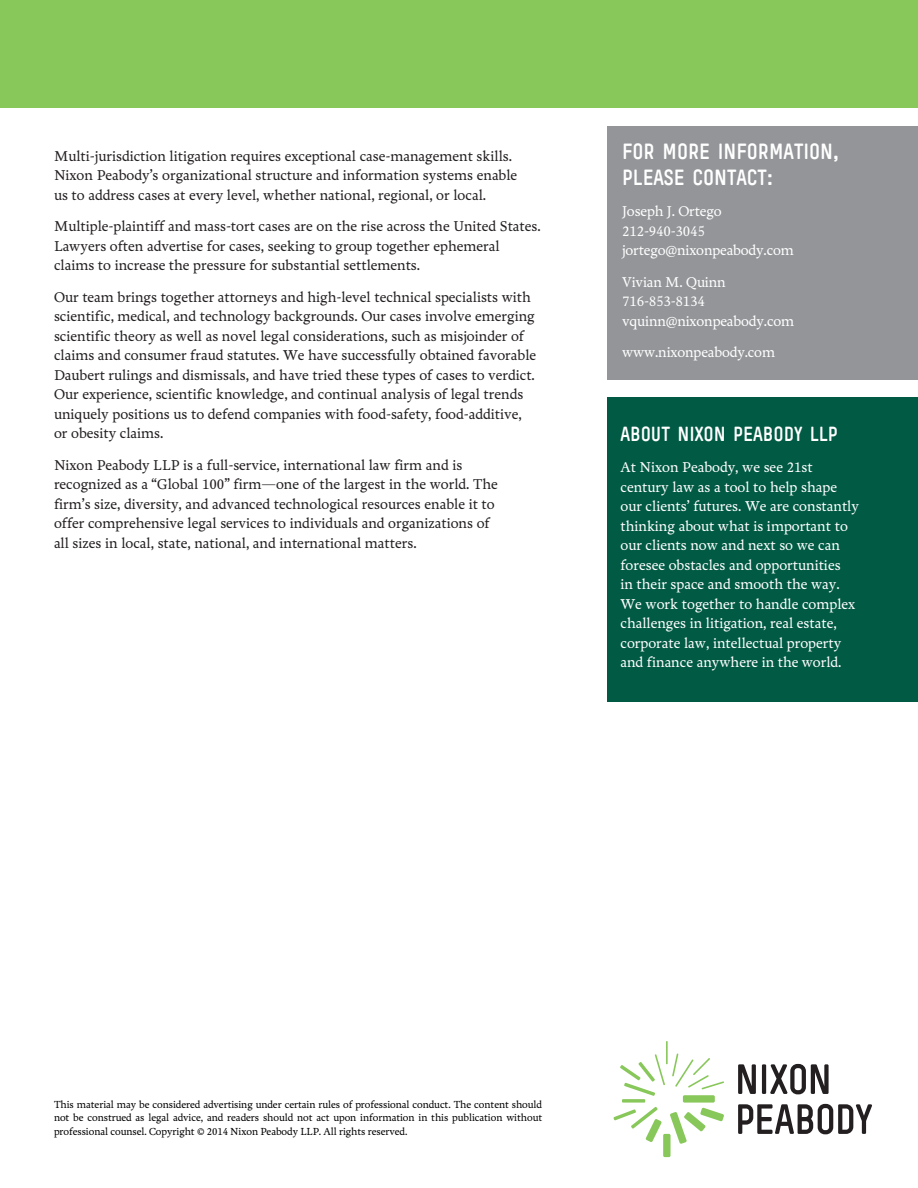
<style>
.page{position:relative;width:918px;height:1188px;background:#fff}
.page>*{position:absolute;margin:0;border:0;box-sizing:border-box;transform-origin:0 0}
.t1{font:21px/25.5px "NP Simple TT Bold";color:#fff}
.t2{font:19.5px "NP Simple TT Bold";color:#fff}
.t3{font:14.7px/19.5px "Freya";color:#231f20}
.t4{font:14.7px/19.5px "Freya";color:#fff}
.t5{font:10.5px/13.5px "Freya";letter-spacing:-.005em;color:#010101;text-align:justify}
</style>
<div class="page">
<svg style="left:613px;top:1107px;width:49px;height:35px"></svg>
<svg style="left:670px;top:1108px;width:54px;height:36px"></svg>
<div style="left:683px;top:1095px;width:32px;height:8px;background:#88c75a;border-radius:2px"></div>
<svg style="left:622px;top:1099px;width:23px;height:4px"></svg>
<svg style="left:672px;top:1053px;width:52px;height:36px"></svg>
<div style="left:663px;top:1134px;width:8px;height:23px;background:#88c75a;border-radius:2px"></div>
<hr style="left:666px;top:1041px;width:2px;height:23px;background:#88c75a">
<svg style="left:620px;top:1054px;width:45px;height:42px"></svg>
<svg style="left:738px;top:1064px;width:18px;height:30px"></svg>
<svg style="left:770px;top:1064px;width:59px;height:30px"></svg>
<hr style="left:762px;top:1064px;width:4px;height:30px;background:#231f20">
<svg style="left:738px;top:1104px;width:134px;height:30px"></svg>
<div style="left:0;top:0;width:918px;height:108px;background:#88c75a"></div>
<div style="left:607px;top:126px;width:311px;height:253px;background:#939598"></div>
<div style="left:607px;top:397px;width:311px;height:305px;background:#005a44"></div>
<p class="t3" style="left:54px;top:147px;width:465px">Multi-jurisdiction litigation requires exceptional case-management skills.<br>Nixon Peabody’s organizational structure and information systems enable us to address cases at every level, whether national, regional, or local.</p>
<p class="t3" style="left:54px;top:217px;width:488px">Multiple-plaintiff and mass-tort cases are on the rise across the United States.<br>Lawyers often advertise for cases, seeking to group together ephemeral claims to increase the pressure for substantial settlements.</p>
<p class="t3" style="left:54px;top:288px;width:484px">Our team brings together attorneys and high-level technical specialists with scientific, medical, and technology backgrounds. Our cases involve emerging scientific theory as well as novel legal considerations, such as misjoinder of claims and consumer fraud statutes. We have successfully obtained favorable Daubert rulings and dismissals, and have tried these types of cases to verdict.<br>Our experience, scientific knowledge, and continual analysis of legal trends uniquely positions us to defend companies with food-safety, food-additive, or obesity claims.</p>
<p class="t3" style="left:54px;top:456px;width:445px">Nixon Peabody LLP is a full-service, international law firm and is recognized as a “Global 100” firm—one of the largest in the world. The firm’s size, diversity, and advanced technological resources enable it to offer comprehensive legal services to individuals and organizations of all sizes in local, state, national, and international matters.</p>
<h1 class="t1" style="left:622px;top:138px;width:218px">FOR MORE INFORMATION,<br>PLEASE CONTACT:</h1>
<p class="t4" style="left:622px;top:202px;width:173px">Joseph J. Ortego<br>212-940-3045 jortego@nixonpeabody.com</p>
<p class="t4" style="left:622px;top:273px;width:174px">Vivian M. Quinn<br>716-853-8134 vquinn@nixonpeabody.com</p>
<p class="t4" style="left:622px;top:343px;width:154px">www.nixonpeabody.com</p>
<h2 class="t2" style="left:620px;top:421px;width:219px">ABOUT NIXON PEABODY LLP</h2>
<p class="t4" style="left:620px;top:458px;width:240px">At Nixon Peabody, we see 21st century law as a tool to help shape our clients’ futures. We are constantly thinking about what is important to our clients now and next so we can foresee obstacles and opportunities<br>in their space and smooth the way.<br>We work together to handle complex challenges in litigation, real estate, corporate law, intellectual property and finance anywhere in the world.</p>
<p class="t5" style="left:54px;top:1098px;width:490px">This material may be considered advertising under certain rules of professional conduct. The content should not be construed as legal advice, and readers should not act upon information in this publication without professional counsel. Copyright © 2014 Nixon Peabody LLP. All rights reserved.</p>
</div>
